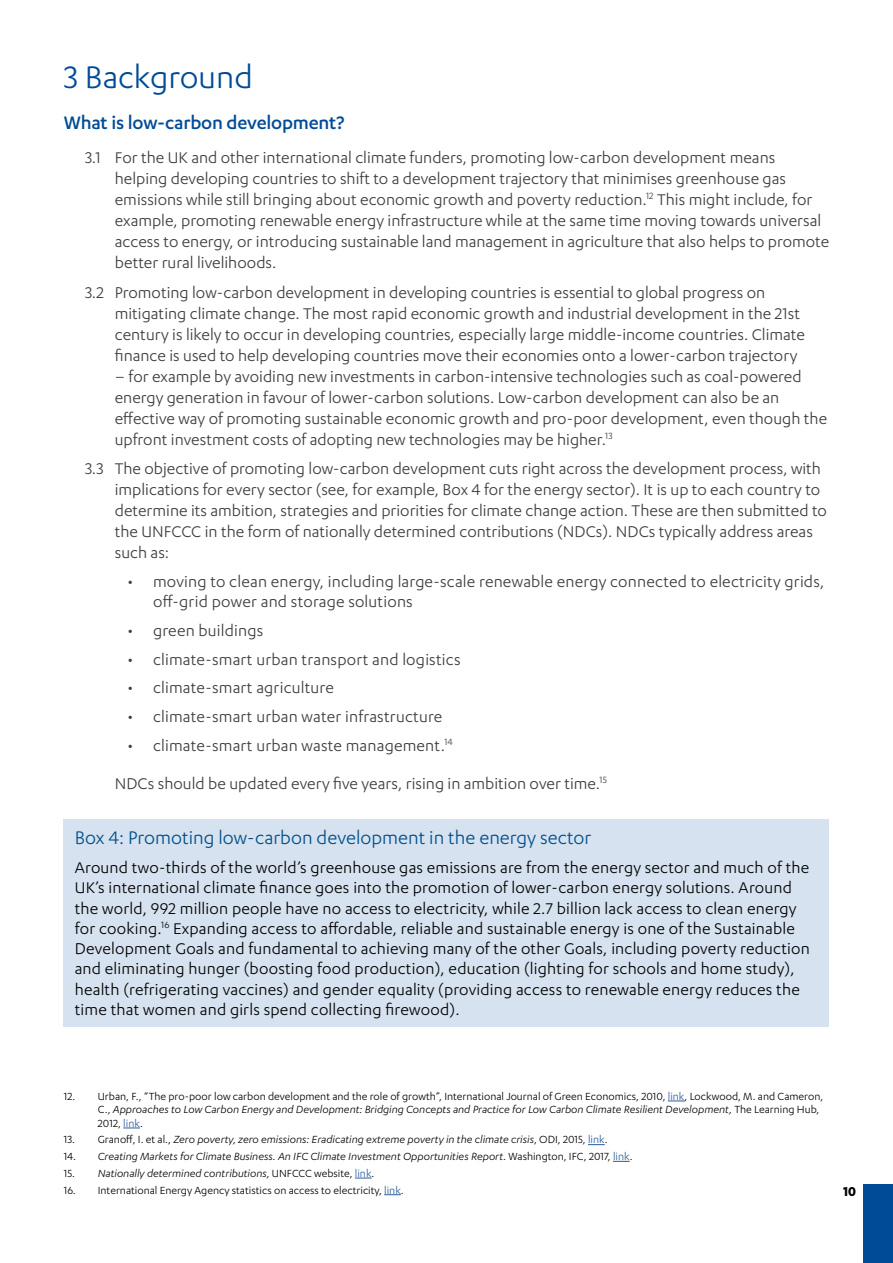
<style>
.page{position:relative;width:893px;height:1263px;background:#fff}
.page>*{position:absolute;margin:0;border:0;box-sizing:border-box;transform-origin:0 0}
.t1{font:36px "Karbon";color:#004b97}
.t2{font:21px "Karbon";color:#004f8b}
.t3{font:500 21px "Karbon";letter-spacing:-.01em;color:#004b97}
.t4{font:18px/21px "Karbon";color:#3c3c3b}
.t5{font:18px/20.2px "Karbon";letter-spacing:.01em;color:#000}
.t6{font:700 15px "Karbon";color:#000}
.t7{font:12px/13.5px "Karbon";color:#000}
.t8{font:italic 12px "Karbon";color:#000}
.s1{color:#275b9b}
.s2{font-style:italic}
.s3{font-style:normal}
.s4{font-style:normal;color:#275b9b}
</style>
<div class="page">
<div style="left:863px;top:1184px;width:30px;height:79px;background:#004b97"></div>
<div style="left:64px;top:820px;width:765px;height:207px;background:#d6e2ef"></div>
<svg style="left:668px;top:1101px;width:16px;height:1px"></svg>
<svg style="left:123px;top:1128px;width:17px;height:1px"></svg>
<svg style="left:588px;top:1144px;width:17px;height:1px"></svg>
<svg style="left:613px;top:1161px;width:17px;height:1px"></svg>
<svg style="left:355px;top:1178px;width:17px;height:1px"></svg>
<svg style="left:384px;top:1194px;width:17px;height:1px"></svg>
<h1 class="t1" style="left:64px;top:58px;width:190px">3 Background</h1>
<p class="t3" style="left:64px;top:111px;width:282px">What is low-carbon development?</p>
<p class="t4" style="left:115px;top:147px;width:716px;text-indent:-30px">3.1 For the UK and other international climate funders, promoting low-carbon development means helping developing countries to shift to a development trajectory that minimises greenhouse gas emissions while still bringing about economic growth and poverty reduction.<sup>12</sup> This might include, for example, promoting renewable energy infrastructure while at the same time moving towards universal access to energy, or introducing sustainable land management in agriculture that also helps to promote better rural livelihoods.</p>
<p class="t4" style="left:115px;top:281px;width:692px;text-indent:-30px">3.2 Promoting low-carbon development in developing countries is essential to global progress on mitigating climate change. The most rapid economic growth and industrial development in the 21st century is likely to occur in developing countries, especially large middle-income countries. Climate finance is used to help developing countries move their economies onto a lower-carbon trajectory</p>
<p class="t4" style="left:115px;top:365px;width:714px">– for example by avoiding new investments in carbon-intensive technologies such as coal-powered energy generation in favour of lower-carbon solutions. Low-carbon development can also be an effective way of promoting sustainable economic growth and pro-poor development, even though the upfront investment costs of adopting new technologies may be higher.<sup>13</sup></p>
<p class="t4" style="left:115px;top:458px;width:714px;text-indent:-30px">3.3 The objective of promoting low-carbon development cuts right across the development process, with implications for every sector (see, for example, Box 4 for the energy sector). It is up to each country to determine its ambition, strategies and priorities for climate change action. These are then submitted to the UNFCCC in the form of nationally determined contributions (NDCs). NDCs typically address areas such as:</p>
<p class="t4" style="left:153px;top:571px;width:673px;line-height:20.2px;text-indent:-26px">• moving to clean energy, including large-scale renewable energy connected to electricity grids, off-grid power and storage solutions</p>
<p class="t4" style="left:128px;top:619px;width:137px">• green buildings</p>
<p class="t4" style="left:128px;top:648px;width:335px">• climate-smart urban transport and logistics</p>
<p class="t4" style="left:128px;top:677px;width:208px">• climate-smart agriculture</p>
<p class="t4" style="left:128px;top:706px;width:316px">• climate-smart urban water infrastructure</p>
<p class="t4" style="left:115px;top:726px;width:494px;line-height:38.1px;text-indent:13px">• climate-smart urban waste management.<sup>14<br></sup>NDCs should be updated every five years, rising in ambition over time.<sup>15</sup></p>
<p class="t2" style="left:75px;top:826px;width:518px">Box 4: Promoting low-carbon development in the energy sector</p>
<p class="t5" style="left:75px;top:857px;width:737px">Around two-thirds of the world’s greenhouse gas emissions are from the energy sector and much of the UK’s international climate finance goes into the promotion of lower-carbon energy solutions. Around the world, 992 million people have no access to electricity, while 2.7 billion lack access to clean energy for cooking.<sup>16</sup> Expanding access to affordable, reliable and sustainable energy is one of the Sustainable Development Goals and fundamental to achieving many of the other Goals, including poverty reduction and eliminating hunger (boosting food production), education (lighting for schools and home study), health (refrigerating vaccines) and gender equality (providing access to renewable energy reduces the time that women and girls spend collecting firewood).</p>
<p class="t7" style="left:98px;top:1089px;width:727px;text-indent:-34px">12. Urban, F., “The pro-poor low carbon development and the role of growth”, International Journal of Green Economics, 2010, <span class="s1">link</span>, Lockwood, M. and Cameron,<br>C., <span class="s2">Approaches to Low Carbon Energy and Development: Bridging Concepts and Practice for Low Carbon Climate Resilient Development,</span> The Learning Hub,<br>2012, <span class="s1">link</span>.</p>
<p class="t8" style="left:64px;top:1133px;width:545px"><span class="s3">13. Granoff, I. et al.,</span> Zero poverty, zero emissions: Eradicating extreme poverty in the climate crisis<span class="s3">, ODI, 2015,</span> <span class="s4">link</span><span class="s3">.</span></p>
<p class="t8" style="left:64px;top:1150px;width:570px"><span class="s3">14.</span> Creating Markets for Climate Business. An IFC Climate Investment Opportunities Report. <span class="s3">Washington, IFC, 2017,</span> <span class="s4">link</span><span class="s3">.</span></p>
<p class="t8" style="left:64px;top:1166px;width:312px"><span class="s3">15.</span> Nationally determined contributions, <span class="s3">UNFCCC website,</span> <span class="s4">link</span><span class="s3">.</span></p>
<p class="t7" style="left:64px;top:1183px;width:341px">16. International Energy Agency statistics on access to electricity, <span class="s1">link</span>.</p>
<p class="t6" style="left:843px;top:1183px;width:14px">10</p>
</div>
